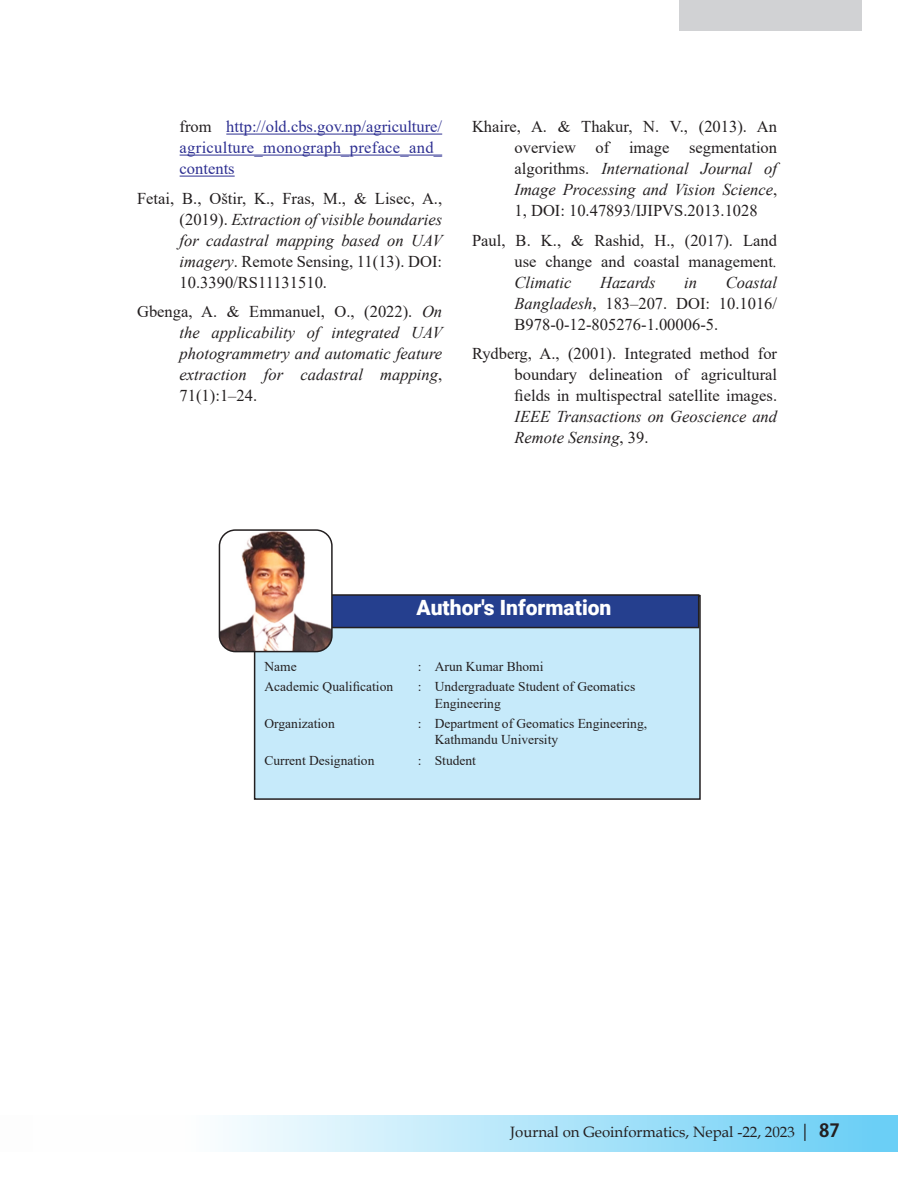
<style>
.page{position:relative;width:898px;height:1204px;background:#fff}
.page>*{position:absolute;margin:0;border:0;box-sizing:border-box;transform-origin:0 0}
.t1{font:900 21px "Roboto";color:#fff}
.t2{font:16.5px/21px "Times New Roman";color:#231f20;text-align:justify}
.t3{font:italic 16.5px/21px "Times New Roman";color:#231f20;text-align:justify}
.t4{font:16.5px/21px "Times New Roman";letter-spacing:.02em;color:#2e3092;text-align:justify}
.t5{font:15px "Book Antiqua";color:#231f20}
.t6{font:13.5px/16.2px "Times New Roman";color:#231f20}
.s1{color:#231f20}
.s2{font-style:italic}
.s3{font-style:normal}
.s4{font-size:18px}
.s5{font-family:"Koz Go Pr 6 N";font-weight:700;font-size:18px}
</style>
<div class="page">
<div style="left:0;top:1114px;width:897px;height:37px;background:linear-gradient(to right,#fff,#6dcff6)"></div>
<div style="left:679px;top:0;width:182px;height:31px;background:#d1d2d4"></div>
<hr style="left:226px;top:134px;width:216px;height:1px;background:#2e3092">
<hr style="left:179px;top:155px;width:263px;height:1px;background:#2e3092">
<hr style="left:179px;top:176px;width:55px;height:1px;background:#2e3092">
<div style="left:254px;top:595px;width:445px;height:204px;background:#c6eafa"></div>
<div style="left:254px;top:595px;width:446px;height:204px;border:2px solid #231f20"></div>
<div style="left:257px;top:595px;width:441px;height:32px;background:#253f8e"></div>
<div style="left:256px;top:594px;width:443px;height:34px;border:2px solid #231f20"></div>
<img style="left:219px;top:532px;width:113px;height:119px">
<div style="left:219px;top:529px;width:113px;height:123px;border:2px solid #231f20;border-radius:16px"></div>
<p class="t4" style="left:179px;top:116px;width:264px"><span class="s1">from</span> http://old.cbs.gov.np/agriculture/ agriculture_monograph_preface_and_ contents</p>
<p class="t2" style="left:179px;top:187px;width:264px;text-indent:-43px">Fetai, B., Oštir, K., Fras, M., &amp; Lisec, A., (2019). <span class="s2">Extraction of visible boundaries for cadastral mapping based on UAV imagery</span>. Remote Sensing, 11(13). DOI:<br>10.3390/RS11131510.</p>
<p class="t3" style="left:179px;top:301px;width:264px;text-indent:-43px"><span class="s3">Gbenga, A. &amp; Emmanuel, O., (2022).</span> On the applicability of integrated UAV photogrammetry and automatic feature extraction for cadastral mapping<span class="s3">, 71(1):1–24.</span></p>
<p class="t2" style="left:514px;top:116px;width:264px;text-indent:-43px">Khaire, A. &amp; Thakur, N. V., (2013). An overview of image segmentation algorithms. <span class="s2">International Journal of Image Processing and Vision Science</span>, 1, DOI: 10.47893/IJIPVS.2013.1028</p>
<p class="t2" style="left:514px;top:229px;width:264px;text-indent:-43px">Paul, B. K., &amp; Rashid, H., (2017). Land use change and coastal management<span class="s2">.<br>Climatic</span></p>
<p class="t2" style="left:514px;top:271px;width:264px;text-indent:211px"><span class="s2">Coastal Bangladesh</span>, 183–207. DOI: 10.1016/ B978-0-12-805276-1.00006-5.</p>
<p class="t2" style="left:514px;top:343px;width:264px;text-indent:-43px">Rydberg, A., (2001). Integrated method for boundary delineation of agricultural fields in multispectral satellite images.<br><span class="s2">IEEE Transactions on Geoscience and Remote Sensing</span>, 39.</p>
<p class="t3" style="left:600px;top:271px;width:57px">Hazards</p>
<p class="t3" style="left:684px;top:271px;width:14px">in</p>
<p class="t1" style="left:416px;top:592px;width:196px">Author's Information</p>
<p class="t6" style="left:264px;top:657px;width:34px">Name</p>
<p class="t6" style="left:417px;top:657px;width:127px">: Arun Kumar Bhomi</p>
<p class="t6" style="left:264px;top:678px;width:130px">Academic Qualification</p>
<p class="t6" style="left:434px;top:678px;width:202px;text-indent:-17px">: Undergraduate Student of Geomatics<br>Engineering</p>
<p class="t6" style="left:264px;top:715px;width:72px">Organization</p>
<p class="t6" style="left:434px;top:715px;width:214px;text-indent:-17px">: Department of Geomatics Engineering,<br>Kathmandu University</p>
<p class="t6" style="left:264px;top:751px;width:111px">Current Designation</p>
<p class="t6" style="left:417px;top:751px;width:60px">: Student</p>
<p class="t5" style="left:510px;top:1121px;width:331px">Journal on Geoinformatics, Nepal -22, 2023 <span class="s4">|</span> <span class="s5">87</span></p>
</div>
